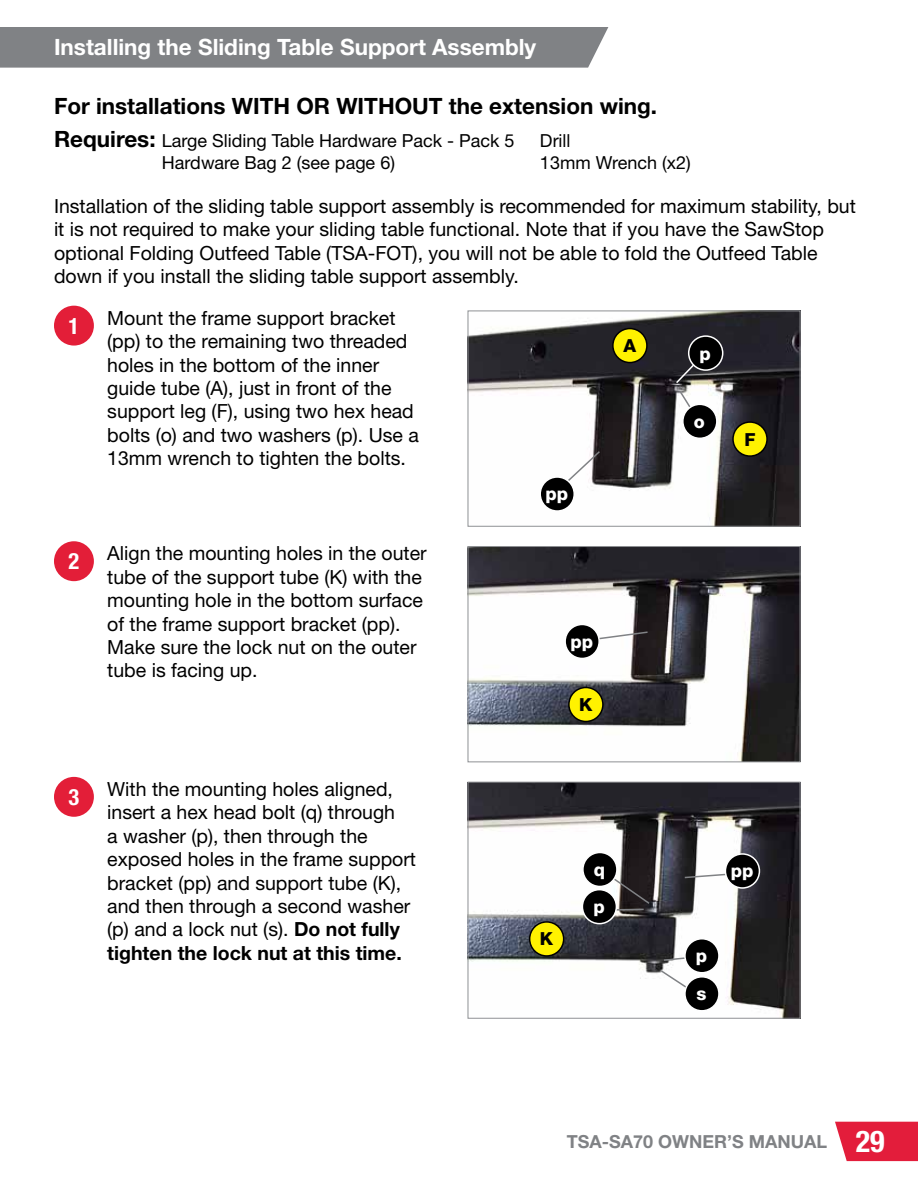
<style>
.page{position:relative;width:918px;height:1188px;background:#fff}
.page>*{position:absolute;margin:0;border:0;box-sizing:border-box;transform-origin:0 0}
.t1{font:700 22.5px "Helvetica Neue LT Std";color:#000}
.t2{font:700 22.5px "Helvetica Neue LT Std";color:#fff}
.t3{font:700 condensed 22.5px "Helvetica Neue LT Std";color:#fff}
.t4{font:19.5px/23.4px "Helvetica Neue LT Std";color:#000}
.t5{font:18px "Helvetica Neue LT Std";color:#000}
.t6{font:700 18px "Helvetica Neue LT Std";color:#808285}
.t7{font:800 18px/38.1px "Helvetica Neue LT Std";color:#fff}
.t8{font:800 18px "Helvetica Neue LT Std";color:#000}
.s1{font-weight:700;font-size:22.5px}
.s2{font-weight:700}
.s3{font-stretch:condensed;font-size:30px;color:#fff}
</style>
<div class="page">
<svg style="left:835px;top:1122px;width:83px;height:39px;background:#e42c48"></svg>
<div style="left:0;top:27px;width:608px;height:41px;background:#808285"></div>
<div style="left:54px;top:306px;width:40px;height:40px;background:#e31e38;border-radius:50%"></div>
<div style="left:54px;top:541px;width:40px;height:40px;background:#e31e38;border-radius:50%"></div>
<div style="left:54px;top:777px;width:40px;height:40px;background:#e31e38;border-radius:50%"></div>
<img style="left:470px;top:313px;width:328px;height:211px">
<img style="left:470px;top:548px;width:328px;height:212px">
<div style="left:468px;top:546px;width:332px;height:216px;border:1px solid #8f9194"></div>
<img style="left:470px;top:784px;width:328px;height:232px">
<div style="left:468px;top:782px;width:332px;height:236px;border:1px solid #8f9194"></div>
<svg style="left:674px;top:357px;width:27px;height:58px"></svg>
<svg style="left:557px;top:450px;width:45px;height:41px"></svg>
<svg style="left:595px;top:630px;width:54px;height:12px"></svg>
<svg style="left:600px;top:874px;width:51px;height:38px"></svg>
<svg style="left:662px;top:956px;width:23px;height:6px"></svg>
<svg style="left:683px;top:872px;width:44px;height:7px"></svg>
<svg style="left:659px;top:969px;width:35px;height:24px"></svg>
<div style="left:540px;top:477px;width:34px;height:34px;background:#000;border-radius:50%"></div>
<div style="left:539px;top:476px;width:36px;height:36px;border:2px solid #fff;border-radius:50%"></div>
<div style="left:565px;top:624px;width:34px;height:34px;background:#000;border-radius:50%"></div>
<div style="left:564px;top:624px;width:36px;height:35px;border:2px solid #fff;border-radius:50%"></div>
<div style="left:725px;top:854px;width:34px;height:34px;background:#000;border-radius:50%"></div>
<div style="left:725px;top:853px;width:35px;height:36px;border:2px solid #fff;border-radius:50%"></div>
<div style="left:583px;top:852px;width:34px;height:34px;background:#000;border-radius:50%"></div>
<div style="left:582px;top:852px;width:36px;height:35px;border:2px solid #fff;border-radius:50%"></div>
<div style="left:582px;top:890px;width:34px;height:34px;background:#000;border-radius:50%"></div>
<div style="left:582px;top:889px;width:35px;height:35px;border:2px solid #fff;border-radius:50%"></div>
<div style="left:685px;top:939px;width:34px;height:34px;background:#000;border-radius:50%"></div>
<div style="left:684px;top:938px;width:36px;height:35px;border:2px solid #fff;border-radius:50%"></div>
<div style="left:685px;top:977px;width:34px;height:34px;background:#000;border-radius:50%"></div>
<div style="left:684px;top:976px;width:36px;height:36px;border:2px solid #fff;border-radius:50%"></div>
<div style="left:689px;top:336px;width:34px;height:34px;background:#000;border-radius:50%"></div>
<div style="left:688px;top:335px;width:35px;height:36px;border:2px solid #fff;border-radius:50%"></div>
<div style="left:683px;top:404px;width:34px;height:34px;background:#000;border-radius:50%"></div>
<div style="left:682px;top:404px;width:36px;height:35px;border:2px solid #fff;border-radius:50%"></div>
<div style="left:613px;top:329px;width:34px;height:34px;background:#fff200;border-radius:50%"></div>
<div style="left:612px;top:328px;width:36px;height:35px;border:2px solid #000;border-radius:50%"></div>
<div style="left:733px;top:422px;width:34px;height:34px;background:#fff200;border-radius:50%"></div>
<div style="left:732px;top:421px;width:36px;height:36px;border:2px solid #000;border-radius:50%"></div>
<div style="left:569px;top:688px;width:34px;height:34px;background:#fff200;border-radius:50%"></div>
<div style="left:568px;top:687px;width:36px;height:35px;border:2px solid #000;border-radius:50%"></div>
<div style="left:530px;top:922px;width:34px;height:34px;background:#fff200;border-radius:50%"></div>
<div style="left:529px;top:921px;width:35px;height:36px;border:2px solid #000;border-radius:50%"></div>
<p class="t2" style="left:54px;top:33px;width:484px">Installing the Sliding Table Support Assembly</p>
<p class="t1" style="left:54px;top:92px;width:605px">For installations WITH OR WITHOUT the extension wing.</p>
<p class="t5" style="left:54px;top:130px;width:462px"><span class="s1">Requires:</span> Large Sliding Table Hardware Pack - Pack 5</p>
<p class="t5" style="left:540px;top:130px;width:32px">Drill</p>
<p class="t5" style="left:162px;top:152px;width:235px">Hardware Bag 2 (see page 6)</p>
<p class="t5" style="left:540px;top:152px;width:152px">13mm Wrench (x2)</p>
<p class="t4" style="left:54px;top:194px;width:803px">Installation of the sliding table support assembly is recommended for maximum stability, but it is not required to make your sliding table functional. Note that if you have the SawStop optional Folding Outfeed Table (TSA-FOT), you will not be able to fold the Outfeed Table down if you install the sliding table support assembly.</p>
<p class="t3" style="left:69px;top:312px;width:12px">1</p>
<p class="t4" style="left:107px;top:306px;width:313px">Mount the frame support bracket (pp) to the remaining two threaded holes in the bottom of the inner guide tube (A), just in front of the support leg (F), using two hex head bolts (o) and two washers (p). Use a 13mm wrench to tighten the bolts.</p>
<p class="t3" style="left:69px;top:548px;width:12px">2</p>
<p class="t4" style="left:107px;top:542px;width:321px">Align the mounting holes in the outer tube of the support tube (K) with the mounting hole in the bottom surface of the frame support bracket (pp).<br>Make sure the lock nut on the outer tube is facing up.</p>
<p class="t3" style="left:69px;top:783px;width:12px">3</p>
<p class="t4" style="left:107px;top:777px;width:310px">With the mounting holes aligned, insert a hex head bolt (q) through<br>a washer (p), then through the exposed holes in the frame support bracket (pp) and support tube (K), and then through a second washer (p) and a lock nut (s). <span class="s2">Do not fully tighten the lock nut at this time.</span></p>
<p class="t8" style="left:623px;top:335px;width:14px">A</p>
<p class="t7" style="left:546px;top:475px;width:24px">pp</p>
<p class="t7" style="left:570px;top:622px;width:24px">pp</p>
<p class="t8" style="left:579px;top:694px;width:15px">K</p>
<p class="t7" style="left:700px;top:334px;width:13px">p</p>
<p class="t7" style="left:694px;top:402px;width:12px">o</p>
<p class="t8" style="left:744px;top:428px;width:12px">F</p>
<p class="t8" style="left:540px;top:928px;width:15px">K</p>
<p class="t7" style="left:594px;top:850px;width:13px">q</p>
<p class="t7" style="left:731px;top:852px;width:24px">pp</p>
<p class="t7" style="left:593px;top:888px;width:13px">p</p>
<p class="t7" style="left:696px;top:937px;width:13px">p s</p>
<p class="t6" style="left:567px;top:1130px;width:319px">TSA-SA70 OWNER’S MANUAL <span class="s3">29</span></p>
</div>
